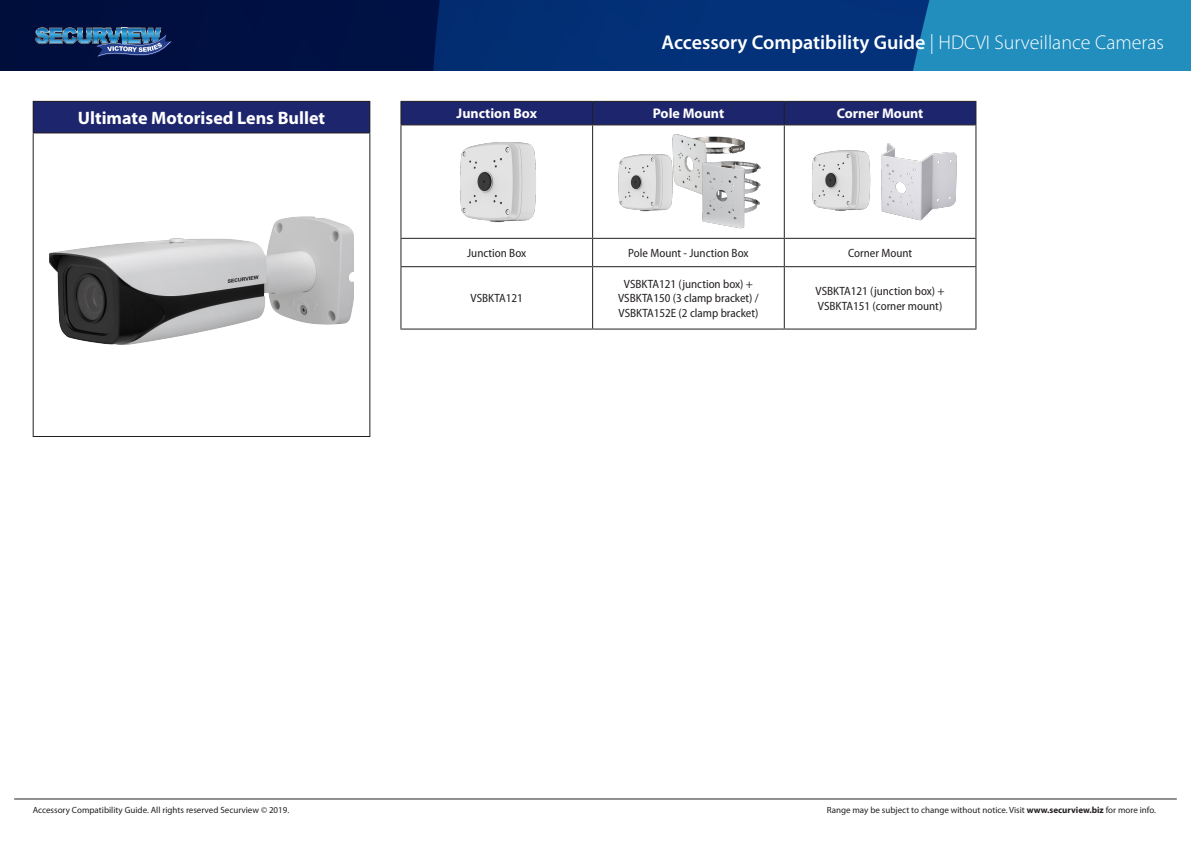
<style>
.page{position:relative;width:1191px;height:842px;background:#fff}
.page>*{position:absolute;margin:0;border:0;box-sizing:border-box;transform-origin:0 0}
.t1{font:600 20px "Myriad Pro";color:#fff}
.RRP{font:700 18px "Myriad Pro";color:#fff}
.RRP-2{font:700 14px "Myriad Pro";color:#fff}
.t2{font:semi-condensed 12px "Myriad Pro";color:#231f20}
.t3{font:9px "Myriad Pro";color:#231f20}
.s1{font-weight:300}
.s2{font-weight:700}
</style>
<div class="page">
<hr style="left:14px;top:799px;width:1162px;height:1px;background:#231f20">
<svg style="left:0;top:0;width:1191px;height:70px;background:#093b76"></svg>
<svg style="left:35px;top:27px;width:137px;height:30px;background:#305583"></svg>
<div style="left:33px;top:101px;width:337px;height:32px;background:#1d256d"></div>
<hr style="left:33px;top:101px;width:337px;height:1px;background:#231f20">
<hr style="left:33px;top:102px;width:1px;height:30px;background:#231f20">
<hr style="left:369px;top:102px;width:1px;height:30px;background:#231f20">
<hr style="left:33px;top:132px;width:337px;height:1px;background:#231f20">
<hr style="left:33px;top:133px;width:1px;height:303px;background:#231f20">
<hr style="left:369px;top:133px;width:1px;height:303px;background:#231f20">
<hr style="left:33px;top:436px;width:337px;height:1px;background:#231f20">
<img style="left:49px;top:216px;width:305px;height:129px">
<svg style="left:401px;top:125px;width:574px;height:204px"></svg>
<div style="left:400px;top:101px;width:576px;height:23px;background:#1d256d"></div>
<hr style="left:400px;top:124px;width:192px;height:1px;background:#231f20">
<hr style="left:400px;top:125px;width:1px;height:113px;background:#231f20">
<hr style="left:592px;top:124px;width:192px;height:1px;background:#231f20">
<hr style="left:592px;top:125px;width:1px;height:113px;background:#231f20">
<hr style="left:784px;top:124px;width:192px;height:1px;background:#231f20">
<hr style="left:784px;top:125px;width:1px;height:113px;background:#231f20">
<hr style="left:975px;top:125px;width:1px;height:113px;background:#231f20">
<hr style="left:400px;top:238px;width:192px;height:1px;background:#231f20">
<svg style="left:400px;top:239px;width:1px;height:27px"></svg>
<hr style="left:592px;top:238px;width:192px;height:1px;background:#231f20">
<svg style="left:592px;top:239px;width:1px;height:27px"></svg>
<hr style="left:784px;top:238px;width:192px;height:1px;background:#231f20">
<svg style="left:784px;top:239px;width:1px;height:27px"></svg>
<svg style="left:975px;top:239px;width:1px;height:27px"></svg>
<hr style="left:400px;top:266px;width:192px;height:1px;background:#231f20">
<hr style="left:400px;top:267px;width:1px;height:62px;background:#231f20">
<hr style="left:592px;top:266px;width:192px;height:1px;background:#231f20">
<hr style="left:592px;top:267px;width:1px;height:62px;background:#231f20">
<hr style="left:784px;top:266px;width:192px;height:1px;background:#231f20">
<hr style="left:784px;top:267px;width:1px;height:62px;background:#231f20">
<hr style="left:975px;top:267px;width:1px;height:62px;background:#231f20">
<hr style="left:400px;top:329px;width:192px;height:1px;background:#231f20">
<hr style="left:592px;top:329px;width:192px;height:1px;background:#231f20">
<hr style="left:784px;top:329px;width:192px;height:1px;background:#231f20">
<img style="left:452px;top:135px;width:92px;height:93px">
<img style="left:612px;top:150px;width:66px;height:66px">
<img style="left:671px;top:133px;width:76px;height:63px">
<img style="left:698px;top:157px;width:64px;height:73px">
<img style="left:805px;top:145px;width:71px;height:71px">
<img style="left:880px;top:143px;width:77px;height:77px">
<h1 class="t1" style="left:661px;top:29px;width:504px">Accessory Compatibility Guide <span class="s1">| HDCVI Surveillance Cameras</span></h1>
<p class="RRP" style="left:78px;top:106px;width:249px">Ultimate Motorised Lens Bullet</p>
<p class="RRP-2" style="left:456px;top:105px;width:82px">Junction Box</p>
<p class="RRP-2" style="left:653px;top:105px;width:73px">Pole Mount</p>
<p class="RRP-2" style="left:837px;top:105px;width:88px">Corner Mount</p>
<p class="t2" style="left:467px;top:246px;width:61px">Junction Box</p>
<p class="t2" style="left:628px;top:246px;width:122px">Pole Mount - Junction Box</p>
<p class="t2" style="left:848px;top:246px;width:66px">Corner Mount</p>
<p class="t2" style="left:470px;top:291px;width:54px">VSBKTA121</p>
<p class="t2" style="left:624px;top:277px;width:131px">VSBKTA121 (junction box) +</p>
<p class="t2" style="left:618px;top:291px;width:142px">VSBKTA150 (3 clamp bracket) /</p>
<p class="t2" style="left:618px;top:305px;width:141px">VSBKTA152E (2 clamp bracket)</p>
<p class="t2" style="left:815px;top:284px;width:131px">VSBKTA121 (junction box) +</p>
<p class="t2" style="left:818px;top:298px;width:126px">VSBKTA151 (corner mount)</p>
<p class="t3" style="left:33px;top:804px;width:258px">Accessory Compatibility Guide. All rights reserved Securview © 2019.</p>
<p class="t3" style="left:826px;top:804px;width:331px">Range may be subject to change without notice. Visit <span class="s2">www.securview.biz</span> for more info.</p>
</div>
